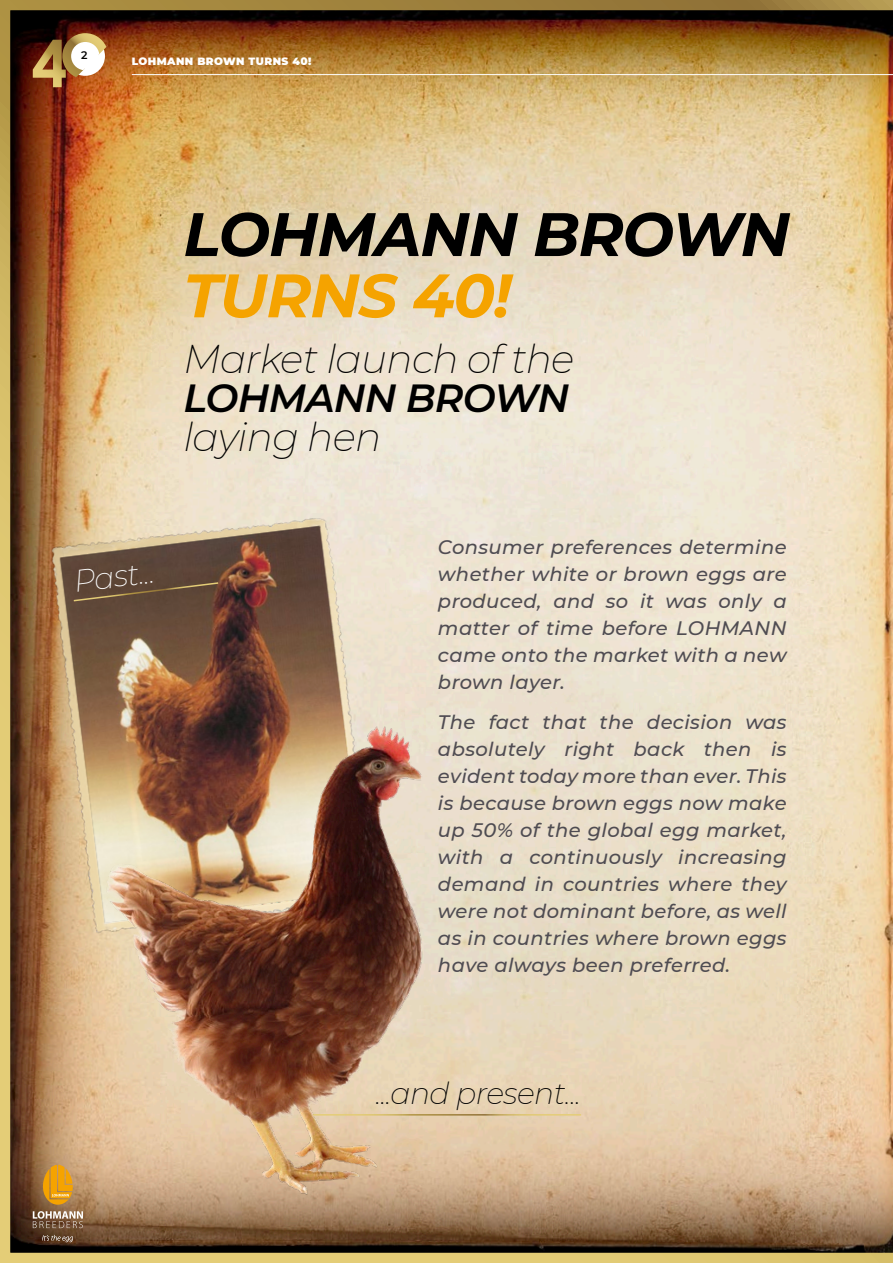
<style>
.page{position:relative;width:893px;height:1263px;background:#fff}
.page>*{position:absolute;margin:0;border:0;box-sizing:border-box;transform-origin:0 0}
.t1{font:italic 700 61.2px/61.2px "Montserrat";letter-spacing:-.02em;color:#000}
.t2{font:italic 200 39.15px/39.2px "Montserrat";letter-spacing:-.02em;color:#000}
.t3{font:italic 200 30px "Montserrat";letter-spacing:-.02em;color:#000}
.t4{font:italic 200 30px "Montserrat";color:#fff}
.t5{font:italic 500 19.5px/27px "Montserrat";letter-spacing:.02em;color:#4f4c52;text-align:justify}
.t6{font:600 10.95px "Montserrat";color:#000}
.t7{font:900 10.5px "Montserrat";letter-spacing:.04em;color:#fff}
.s1{color:#f5a300}
.s2{font-weight:600}
</style>
<div class="page">
<img style="left:0;top:0;width:893px;height:1263px">
<svg style="left:33px;top:33px;width:75px;height:54px"></svg>
<p class="t6" style="left:81px;top:47px;width:8px">2</p>
<p class="t7" style="left:132px;top:54px;width:181px">LOHMANN BROWN TURNS 40!</p>
<p class="t1" style="left:183px;top:201px;width:608px">LOHMANN BROWN<br><span class="s1">TURNS 40!</span></p>
<p class="t2" style="left:183px;top:338px;width:393px">Market launch of the<br><span class="s2">LOHMANN BROWN </span>laying hen</p>
<p class="t4" style="left:72px;top:562px;width:82px;rotate:-7deg">Past...</p>
<p class="t5" style="left:438px;top:533px;width:350px">Consumer preferences determine whether white or brown eggs are produced, and so it was only a matter of time before LOHMANN came onto the market with a new brown layer.</p>
<p class="t5" style="left:438px;top:708px;width:350px">The fact that the decision was absolutely right back then is evident today more than ever. This is because brown eggs now make up 50% of the global egg market, with a continuously increasing demand in countries where they were not dominant before, as well as in countries where brown eggs have always been preferred.</p>
<p class="t3" style="left:376px;top:1073px;width:207px">...and present...</p>
</div>
